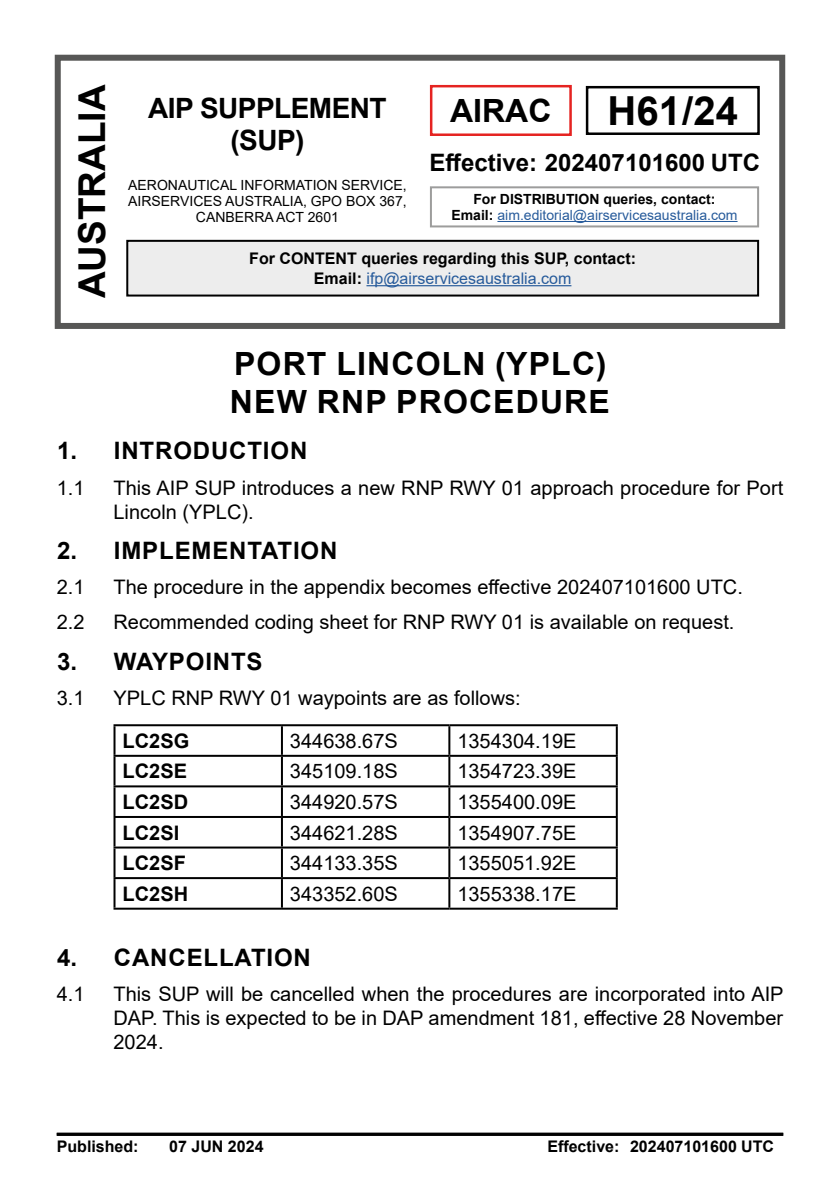
<style>
.page{position:relative;width:840px;height:1191px;background:#fff}
.page>*{position:absolute;margin:0;border:0;box-sizing:border-box;transform-origin:0 0}
.t1{font:700 40px "Arial";color:#000}
.t2{font:700 37px "Arial";color:#000}
.t3{font:700 32px/38.4px "Arial";letter-spacing:.035em;color:#000}
.t4{font:700 28px "Arial";letter-spacing:-.02em;color:#000}
.t5{font:700 24px "Arial";letter-spacing:.035em;color:#000}
.t6{font:700 24px "Arial";color:#000}
.t7{font:20px/24px "Arial";color:#000}
.t8{font:700 20px "Arial";color:#000}
.t9{font:700 16px/20px "Arial";color:#000;text-align:center}
.t10{font:14px/16px "Arial";color:#000;text-align:center}
.t11{font:14px/16px "Arial";color:#275b9b;text-align:center}
.s1{font-weight:700;color:#000}
.s2{font-weight:400;color:#275b9b}
</style>
<div class="page">
<div style="left:429px;top:85px;width:142px;height:51px;border:2px solid #e52321"></div>
<div style="left:55px;top:55px;width:729px;height:274px;border:6px solid #575756"></div>
<hr style="left:497px;top:221px;width:240px;height:1px;background:#275b9b">
<div style="left:429px;top:186px;width:329px;height:41px;border:2px solid #9d9d9c"></div>
<hr style="left:57px;top:1132px;width:725px;height:3px;background:#000">
<div style="left:585px;top:86px;width:174px;height:49px;border:2px solid #000"></div>
<div style="left:127px;top:241px;width:630px;height:54px;background:#ededed"></div>
<hr style="left:366px;top:285px;width:205px;height:1px;background:#275b9b">
<div style="left:126px;top:240px;width:632px;height:56px;border:2px solid #000"></div>
<hr style="left:113px;top:724px;width:169px;height:2px;background:#000">
<hr style="left:113px;top:726px;width:2px;height:29px;background:#000">
<hr style="left:282px;top:724px;width:167px;height:2px;background:#000">
<hr style="left:281px;top:726px;width:2px;height:29px;background:#000">
<hr style="left:449px;top:724px;width:168px;height:2px;background:#000">
<hr style="left:448px;top:726px;width:2px;height:29px;background:#000">
<hr style="left:615px;top:726px;width:2px;height:29px;background:#000">
<hr style="left:113px;top:755px;width:169px;height:2px;background:#000">
<hr style="left:113px;top:757px;width:2px;height:28px;background:#000">
<hr style="left:282px;top:755px;width:167px;height:2px;background:#000">
<hr style="left:281px;top:757px;width:2px;height:28px;background:#000">
<hr style="left:449px;top:755px;width:168px;height:2px;background:#000">
<hr style="left:448px;top:757px;width:2px;height:28px;background:#000">
<hr style="left:615px;top:757px;width:2px;height:28px;background:#000">
<hr style="left:113px;top:785px;width:169px;height:2px;background:#000">
<hr style="left:113px;top:787px;width:2px;height:29px;background:#000">
<hr style="left:282px;top:785px;width:167px;height:2px;background:#000">
<hr style="left:281px;top:787px;width:2px;height:29px;background:#000">
<hr style="left:449px;top:785px;width:168px;height:2px;background:#000">
<hr style="left:448px;top:787px;width:2px;height:29px;background:#000">
<hr style="left:615px;top:787px;width:2px;height:29px;background:#000">
<hr style="left:113px;top:816px;width:169px;height:2px;background:#000">
<hr style="left:113px;top:818px;width:2px;height:28px;background:#000">
<hr style="left:282px;top:816px;width:167px;height:2px;background:#000">
<hr style="left:281px;top:818px;width:2px;height:28px;background:#000">
<hr style="left:449px;top:816px;width:168px;height:2px;background:#000">
<hr style="left:448px;top:818px;width:2px;height:28px;background:#000">
<hr style="left:615px;top:818px;width:2px;height:28px;background:#000">
<hr style="left:113px;top:846px;width:169px;height:2px;background:#000">
<hr style="left:113px;top:848px;width:2px;height:29px;background:#000">
<hr style="left:282px;top:846px;width:167px;height:2px;background:#000">
<hr style="left:281px;top:848px;width:2px;height:29px;background:#000">
<hr style="left:449px;top:846px;width:168px;height:2px;background:#000">
<hr style="left:448px;top:848px;width:2px;height:29px;background:#000">
<hr style="left:615px;top:848px;width:2px;height:29px;background:#000">
<hr style="left:113px;top:877px;width:169px;height:2px;background:#000">
<hr style="left:113px;top:879px;width:2px;height:28px;background:#000">
<hr style="left:282px;top:877px;width:167px;height:2px;background:#000">
<hr style="left:281px;top:879px;width:2px;height:28px;background:#000">
<hr style="left:449px;top:877px;width:168px;height:2px;background:#000">
<hr style="left:448px;top:879px;width:2px;height:28px;background:#000">
<hr style="left:615px;top:879px;width:2px;height:28px;background:#000">
<hr style="left:113px;top:907px;width:169px;height:2px;background:#000">
<hr style="left:282px;top:907px;width:167px;height:2px;background:#000">
<hr style="left:449px;top:907px;width:168px;height:2px;background:#000">
<h2 class="t2" style="left:66px;top:298px;width:215px;rotate:-90deg">AUSTRALIA</h2>
<h1 class="t1" style="left:607px;top:83px;width:132px">H61/24</h1>
<h3 class="t4" style="left:148px;top:88px;width:240px">AIP SUPPLEMENT</h3>
<h3 class="t3" style="left:450px;top:92px;width:103px">AIRAC</h3>
<h3 class="t4" style="left:230px;top:120px;width:75px">(SUP)</h3>
<p class="t11" style="left:451px;top:191px;width:287px"><span class="s1">For DISTRIBUTION queries, contact:<br>Email:</span> aim.editorial@airservicesaustralia.com</p>
<p class="t6" style="left:429px;top:145px;width:332px">Effective: 202407101600 UTC</p>
<p class="t10" style="left:128px;top:177px;width:280px">AERONAUTICAL INFORMATION SERVICE,<br>AIRSERVICES AUSTRALIA, GPO BOX 367,<br>CANBERRA ACT 2601</p>
<p class="t9" style="left:249px;top:248px;width:388px">For CONTENT queries regarding this SUP, contact:<br>Email: <span class="s2">ifp@airservicesaustralia.com</span></p>
<h3 class="t3" style="left:230px;top:345px;width:381px">PORT LINCOLN (YPLC)<br>NEW RNP PROCEDURE</h3>
<p class="t5" style="left:57px;top:434px;width:251px">1. INTRODUCTION</p>
<p class="t7" style="left:57px;top:475px;width:29px">1.1</p>
<p class="t7" style="left:113px;top:475px;width:670px">This AIP SUP introduces a new RNP RWY 01 approach procedure for Port<br>Lincoln (YPLC).</p>
<p class="t5" style="left:57px;top:533px;width:282px">2. IMPLEMENTATION</p>
<p class="t7" style="left:57px;top:575px;width:29px">2.1</p>
<p class="t7" style="left:113px;top:575px;width:630px">The procedure in the appendix becomes effective 202407101600 UTC.</p>
<p class="t7" style="left:57px;top:610px;width:29px">2.2</p>
<p class="t7" style="left:113px;top:610px;width:622px">Recommended coding sheet for RNP RWY 01 is available on request.</p>
<p class="t5" style="left:57px;top:644px;width:207px">3. WAYPOINTS</p>
<p class="t7" style="left:57px;top:685px;width:29px">3.1</p>
<p class="t7" style="left:113px;top:685px;width:408px">YPLC RNP RWY 01 waypoints are as follows:</p>
<p class="t8" style="left:122px;top:726px;width:68px">LC2SG</p>
<p class="t7" style="left:290px;top:728px;width:109px">344638.67S</p>
<p class="t7" style="left:457px;top:728px;width:120px">1354304.19E</p>
<p class="t8" style="left:122px;top:757px;width:66px">LC2SE</p>
<p class="t7" style="left:290px;top:759px;width:109px">345109.18S</p>
<p class="t7" style="left:457px;top:759px;width:120px">1354723.39E</p>
<p class="t8" style="left:122px;top:788px;width:67px">LC2SD</p>
<p class="t7" style="left:290px;top:790px;width:109px">344920.57S</p>
<p class="t7" style="left:457px;top:790px;width:120px">1355400.09E</p>
<p class="t8" style="left:122px;top:818px;width:58px">LC2SI</p>
<p class="t7" style="left:290px;top:820px;width:109px">344621.28S</p>
<p class="t7" style="left:457px;top:820px;width:120px">1354907.75E</p>
<p class="t8" style="left:122px;top:849px;width:65px">LC2SF</p>
<p class="t7" style="left:290px;top:851px;width:109px">344133.35S</p>
<p class="t7" style="left:457px;top:851px;width:120px">1355051.92E</p>
<p class="t8" style="left:122px;top:879px;width:67px">LC2SH</p>
<p class="t7" style="left:290px;top:881px;width:109px">343352.60S</p>
<p class="t7" style="left:457px;top:881px;width:120px">1355338.17E</p>
<p class="t5" style="left:57px;top:940px;width:255px">4. CANCELLATION</p>
<p class="t7" style="left:57px;top:982px;width:29px">4.1</p>
<p class="t7" style="left:113px;top:982px;width:671px;text-align:justify">This SUP will be cancelled when the procedures are incorporated into AIP DAP. This is expected to be in DAP amendment 181, effective 28 November 2024.</p>
<p class="t9" style="left:57px;top:1137px;width:83px">Published:</p>
<p class="t9" style="left:169px;top:1137px;width:96px">07 JUN 2024</p>
<p class="t9" style="left:547px;top:1137px;width:228px">Effective: 202407101600 UTC</p>
</div>
